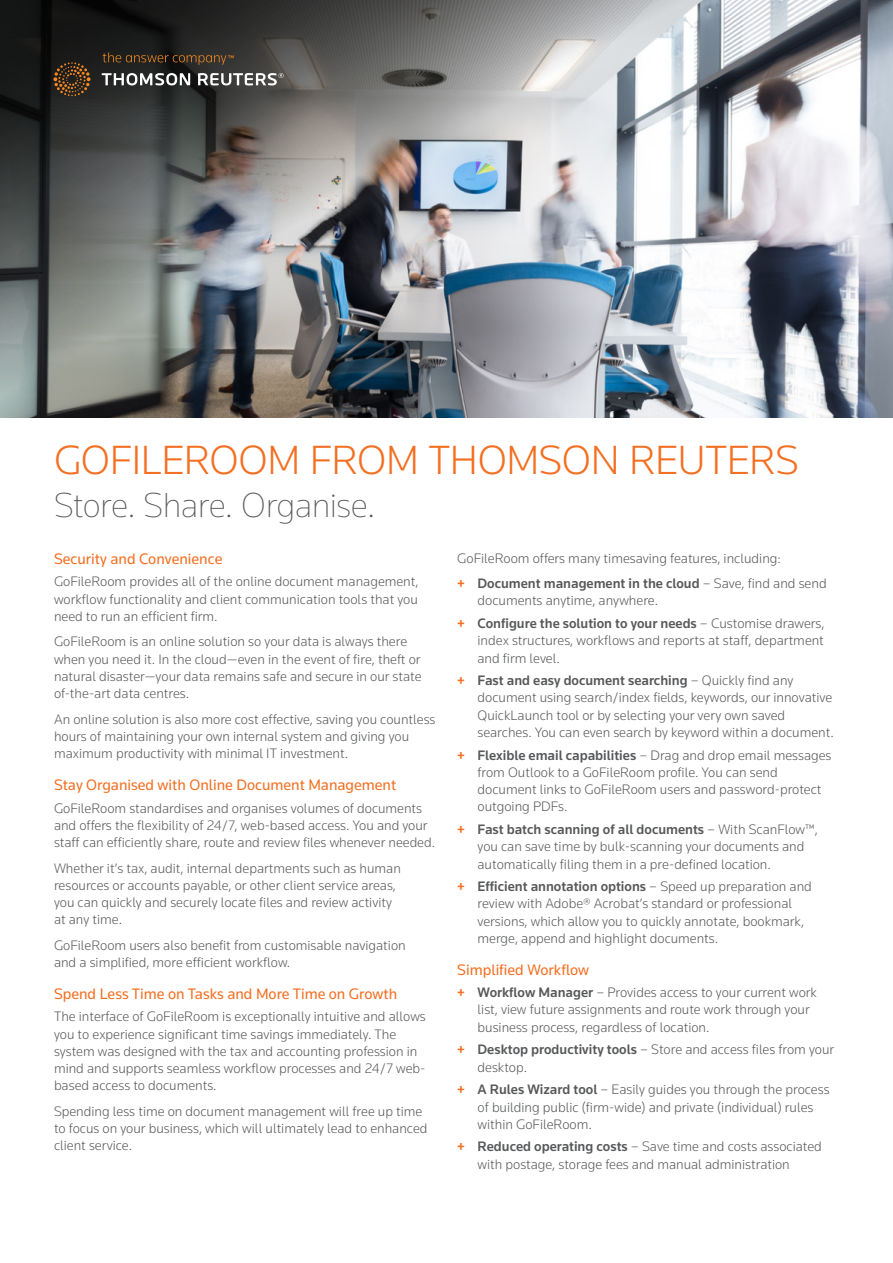
<style>
.page{position:relative;width:893px;height:1263px;background:#fff}
.page>*{position:absolute;margin:0;border:0;box-sizing:border-box;transform-origin:0 0}
.t1{font:300 42.3px "Knowledge";letter-spacing:-.01em;color:#f36f21}
.t2{font:200 36px "Knowledge";letter-spacing:-.015em;color:#58595b}
.t3{font:15.75px "Knowledge";color:#f36f21}
.t4{font:300 14.25px/17.2px "Knowledge";color:#58595b}
.s1{font-weight:500;color:#f36f21}
.s2{font-weight:500}
</style>
<div class="page">
<img style="left:0;top:0;width:893px;height:418px">
<svg style="left:53px;top:52px;width:231px;height:44px"></svg>
<h1 class="t1" style="left:54px;top:434px;width:746px">GOFILEROOM FROM THOMSON REUTERS</h1>
<h2 class="t2" style="left:54px;top:483px;width:323px">Store. Share. Organise.</h2>
<p class="t3" style="left:54px;top:549px;width:170px">Security and Convenience</p>
<p class="t4" style="left:54px;top:573px;width:366px;text-align:justify">GoFileRoom provides all of the online document management, workflow functionality and client communication tools that you need to run an efficient firm.</p>
<p class="t4" style="left:54px;top:633px;width:369px">GoFileRoom is an online solution so your data is always there when you need it. In the cloud—even in the event of fire, theft or natural disaster—your data remains safe and secure in our state of-the-art data centres.</p>
<p class="t4" style="left:54px;top:710px;width:383px">An online solution is also more cost effective, saving you countless hours of maintaining your own internal system and giving you maximum productivity with minimal IT investment.</p>
<p class="t3" style="left:54px;top:775px;width:344px">Stay Organised with Online Document Management</p>
<p class="t4" style="left:54px;top:799px;width:383px">GoFileRoom standardises and organises volumes of documents and offers the flexibility of 24/7, web-based access. You and your staff can efficiently share, route and review files whenever needed.</p>
<p class="t4" style="left:54px;top:859px;width:348px">Whether it’s tax, audit, internal departments such as human resources or accounts payable, or other client service areas, you can quickly and securely locate files and review activity at any time.</p>
<p class="t4" style="left:54px;top:936px;width:353px">GoFileRoom users also benefit from customisable navigation and a simplified, more efficient workflow.</p>
<p class="t3" style="left:54px;top:984px;width:345px">Spend Less Time on Tasks and More Time on Growth</p>
<p class="t4" style="left:54px;top:1008px;width:373px">The interface of GoFileRoom is exceptionally intuitive and allows you to experience significant time savings immediately. The system was designed with the tax and accounting profession in mind and supports seamless workflow processes and 24/7 web&shy;based access to documents.</p>
<p class="t4" style="left:54px;top:1102px;width:375px">Spending less time on document management will free up time to focus on your business, which will ultimately lead to enhanced client service.</p>
<p class="t4" style="left:457px;top:545px;width:371px;line-height:25.5px">GoFileRoom offers many timesaving features, including:<br><span class="s1">+</span> <span class="s2">Document management in the cloud</span> – Save, find and send</p>
<p class="t4" style="left:457px;top:589px;width:369px;line-height:22.6px;text-indent:20px">documents anytime, anywhere.<br><span class="s1">+</span> <span class="s2">Configure the solution to your needs</span> – Customise drawers,</p>
<p class="t4" style="left:478px;top:632px;width:348px">index structures, workflows and reports at staff, department and firm level.</p>
<p class="t4" style="left:478px;top:671px;width:358px;text-indent:-20px"><span class="s1">+</span> <span class="s2">Fast and easy document searching</span> – Quickly find any document using search/index fields, keywords, our innovative QuickLaunch tool or by selecting your very own saved searches. You can even search by keyword within a document.</p>
<p class="t4" style="left:478px;top:746px;width:355px;text-indent:-20px"><span class="s1">+</span> <span class="s2">Flexible email capabilities</span> – Drag and drop email messages from Outlook to a GoFileRoom profile. You can send document links to GoFileRoom users and password-protect outgoing PDFs.</p>
<p class="t4" style="left:478px;top:820px;width:342px;text-indent:-20px"><span class="s1">+</span> <span class="s2">Fast batch scanning of all documents</span> – With ScanFlow™, you can save time by bulk-scanning your documents and automatically filing them in a pre-defined location.</p>
<p class="t4" style="left:478px;top:877px;width:336px;text-indent:-20px"><span class="s1">+</span> <span class="s2">Efficient annotation options</span> – Speed up preparation and review with Adobe® Acrobat’s standard or professional versions, which allow you to quickly annotate, bookmark, merge, append and highlight documents.</p>
<p class="t3" style="left:457px;top:959px;width:133px">Simplified Workflow</p>
<p class="t4" style="left:478px;top:983px;width:341px;text-indent:-20px"><span class="s1">+</span> <span class="s2">Workflow Manager</span> – Provides access to your current work list, view future assignments and route work through your business process, regardless of location.</p>
<p class="t4" style="left:478px;top:1041px;width:358px;text-indent:-20px"><span class="s1">+</span> <span class="s2">Desktop productivity tools</span> – Store and access files from your desktop.</p>
<p class="t4" style="left:478px;top:1081px;width:354px;text-indent:-20px"><span class="s1">+</span> <span class="s2">A Rules Wizard tool</span> – Easily guides you through the process of building public (firm-wide) and private (individual) rules within GoFileRoom.</p>
<p class="t4" style="left:478px;top:1138px;width:346px;text-indent:-20px"><span class="s1">+</span> <span class="s2">Reduced operating costs</span> – Save time and costs associated with postage, storage fees and manual administration</p>
</div>
